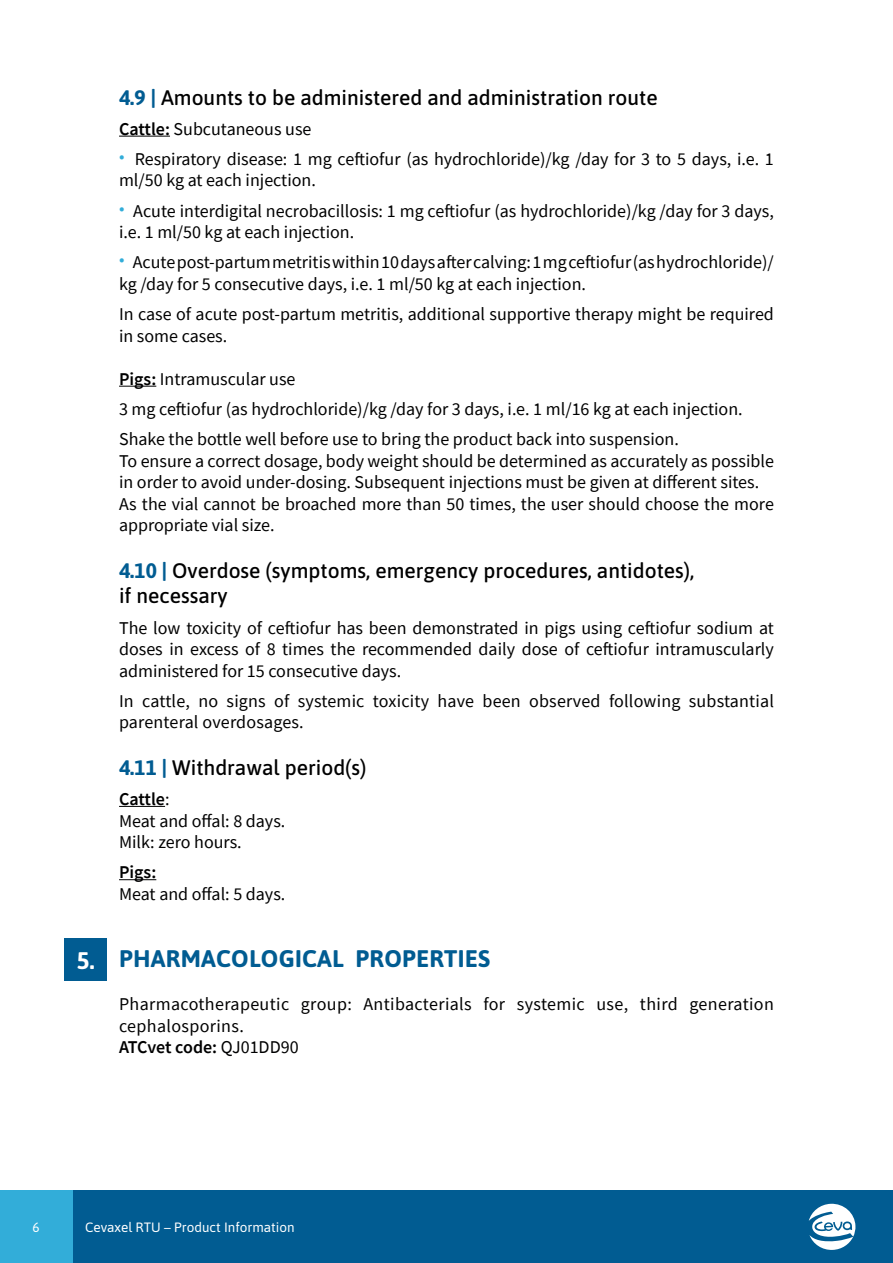
<style>
.page{position:relative;width:893px;height:1263px;background:#fff}
.page>*{position:absolute;margin:0;border:0;box-sizing:border-box;transform-origin:0 0}
.t1{font:700 24px "Asap";letter-spacing:.01em;color:#015c92}
.t2{font:700 24px "Asap";color:#fff}
.t3{font:500 21px/25.2px "Asap";color:#000001}
.t4{font:18px/21.6px "Source Sans Pro";color:#000001}
.t5{font:18px/21.6px "Source Sans Pro";letter-spacing:.02em;color:#000001}
.t6{font:600 18px "Source Sans Pro";color:#000001}
.t7{font:13.5px "Asap";color:#fff}
.s1{font-weight:700;color:#015c92}
.s2{font-weight:600}
</style>
<div class="page">
<div style="left:0;top:1191px;width:893px;height:72px;background:#015c92"></div>
<div style="left:0;top:1191px;width:72px;height:72px;background:#32add9"></div>
<hr style="left:892px;top:1191px;width:1px;height:72px;background:#32add9">
<svg style="left:809px;top:1203px;width:47px;height:47px"></svg>
<hr style="left:119px;top:136px;width:51px;height:1px;background:#000001">
<hr style="left:119px;top:386px;width:37px;height:1px;background:#000001">
<hr style="left:119px;top:806px;width:46px;height:1px;background:#000001">
<hr style="left:119px;top:879px;width:37px;height:1px;background:#000001">
<div style="left:64px;top:938px;width:43px;height:43px;background:#015c92"></div>
<h1 class="t2" style="left:77px;top:943px;width:19px">5.</h1>
<p class="t3" style="left:119px;top:84px;width:540px"><span class="s1">4.9 |</span> Amounts to be administered and administration route</p>
<p class="t4" style="left:119px;top:118px;width:194px"><span class="s2">Cattle:</span> Subcutaneous use</p>
<p class="t4" style="left:119px;top:148px;width:656px"><sup>•</sup> Respiratory disease: 1 mg ceftiofur (as hydrochloride)/kg /day for 3 to 5 days, i.e. 1 ml/50 kg at each injection.</p>
<p class="t4" style="left:119px;top:200px;width:656px"><sup>•</sup> Acute interdigital necrobacillosis: 1 mg ceftiofur (as hydrochloride)/kg /day for 3 days, i.e. 1 ml/50 kg at each injection.</p>
<p class="t4" style="left:119px;top:251px;width:656px"><sup>•</sup> Acute post-partum metritis within 10 days after calving: 1 mg ceftiofur (as hydrochloride)/ kg /day for 5 consecutive days, i.e. 1 ml/50 kg at each injection.</p>
<p class="t4" style="left:119px;top:303px;width:656px">In case of acute post-partum metritis, additional supportive therapy might be required in some cases.</p>
<p class="t4" style="left:119px;top:364px;width:625px;line-height:30.2px"><span class="s2">Pigs:</span> Intramuscular use<br>3 mg ceftiofur (as hydrochloride)/kg /day for 3 days, i.e. 1 ml/16 kg at each injection.<br>Shake the bottle well before use to bring the product back into suspension.</p>
<p class="t4" style="left:119px;top:450px;width:656px">To ensure a correct dosage, body weight should be determined as accurately as possible in order to avoid under-dosing. Subsequent injections must be given at different sites.<br>As the vial cannot be broached more than 50 times, the user should choose the more appropriate vial size.</p>
<p class="t3" style="left:119px;top:557px;width:577px"><span class="s1">4.10 |</span> Overdose (symptoms, emergency procedures, antidotes), if necessary</p>
<p class="t4" style="left:119px;top:617px;width:656px;text-align:justify">The low toxicity of ceftiofur has been demonstrated in pigs using ceftiofur sodium at doses in excess of 8 times the recommended daily dose of ceftiofur intramuscularly administered for 15 consecutive days.</p>
<p class="t4" style="left:119px;top:690px;width:656px">In cattle, no signs of systemic toxicity have been observed following substantial parenteral overdosages.</p>
<p class="t3" style="left:119px;top:754px;width:249px"><span class="s1">4.11 |</span> Withdrawal period(s)</p>
<p class="t4" style="left:119px;top:788px;width:168px"><span class="s2">Cattle</span>:<br>Meat and offal: 8 days.<br>Milk: zero hours.</p>
<p class="t6" style="left:119px;top:860px;width:39px">Pigs:</p>
<p class="t4" style="left:119px;top:883px;width:168px">Meat and offal: 5 days.</p>
<h1 class="t1" style="left:119px;top:941px;width:372px">PHARMACOLOGICAL PROPERTIES</h1>
<p class="t5" style="left:119px;top:993px;width:656px">Pharmacotherapeutic group: Antibacterials for systemic use, third generation cephalosporins.<br><span class="s2">ATCvet code:</span> QJ01DD90</p>
<p class="t7" style="left:33px;top:1217px;width:9px">6</p>
<p class="t7" style="left:85px;top:1218px;width:211px">Cevaxel RTU – Product Information</p>
</div>
